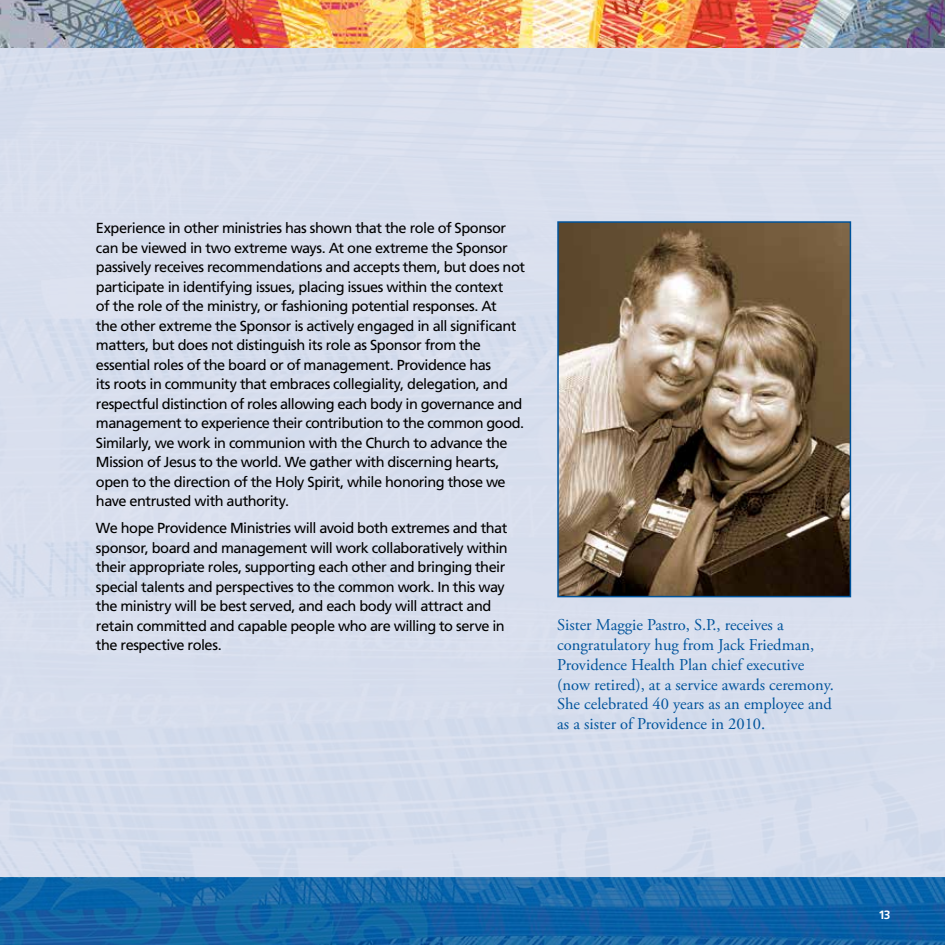
<style>
.page{position:relative;width:945px;height:945px;background:#fff}
.page>*{position:absolute;margin:0;border:0;box-sizing:border-box;transform-origin:0 0}
.t1{font:16.5px/19.8px "Adobe Garamond Pro";color:#00539b}
.t2{font:14.55px/19.5px "Frutiger";letter-spacing:-.035em;color:#000}
.t3{font:700 12px "Frutiger";color:#fff}
</style>
<div class="page">
<img style="left:1px;top:878px;width:944px;height:67px">
<div style="left:0;top:0;width:945px;height:878px;background:#d8deed"></div>
<img style="left:0;top:0;width:945px;height:47px">
<hr style="left:0;top:878px;width:1px;height:67px;background:#00539b">
<img style="left:560px;top:224px;width:288px;height:370px">
<div style="left:557px;top:221px;width:294px;height:376px;border:2px solid #00539b"></div>
<p class="t2" style="left:96px;top:219px;width:431px">Experience in other ministries has shown that the role of Sponsor can be viewed in two extreme ways. At one extreme the Sponsor passively receives recommendations and accepts them, but does not participate in identifying issues, placing issues within the context<br>of the role of the ministry, or fashioning potential responses. At<br>the other extreme the Sponsor is actively engaged in all significant matters, but does not distinguish its role as Sponsor from the essential roles of the board or of management. Providence has<br>its roots in community that embraces collegiality, delegation, and respectful distinction of roles allowing each body in governance and management to experience their contribution to the common good.<br>Similarly, we work in communion with the Church to advance the Mission of Jesus to the world. We gather with discerning hearts, open to the direction of the Holy Spirit, while honoring those we have entrusted with authority.</p>
<p class="t2" style="left:96px;top:519px;width:413px">We hope Providence Ministries will avoid both extremes and that sponsor, board and management will work collaboratively within their appropriate roles, supporting each other and bringing their special talents and perspectives to the common work. In this way the ministry will be best served, and each body will attract and retain committed and capable people who are willing to serve in the respective roles.</p>
<p class="t1" style="left:557px;top:616px;width:278px">Sister Maggie Pastro, S.P., receives a congratulatory hug from Jack Friedman, Providence Health Plan chief executive (now retired), at a service awards ceremony.<br>She celebrated 40 years as an employee and as a sister of Providence in 2010.</p>
<p class="t3" style="left:878px;top:907px;width:14px">13</p>
</div>
